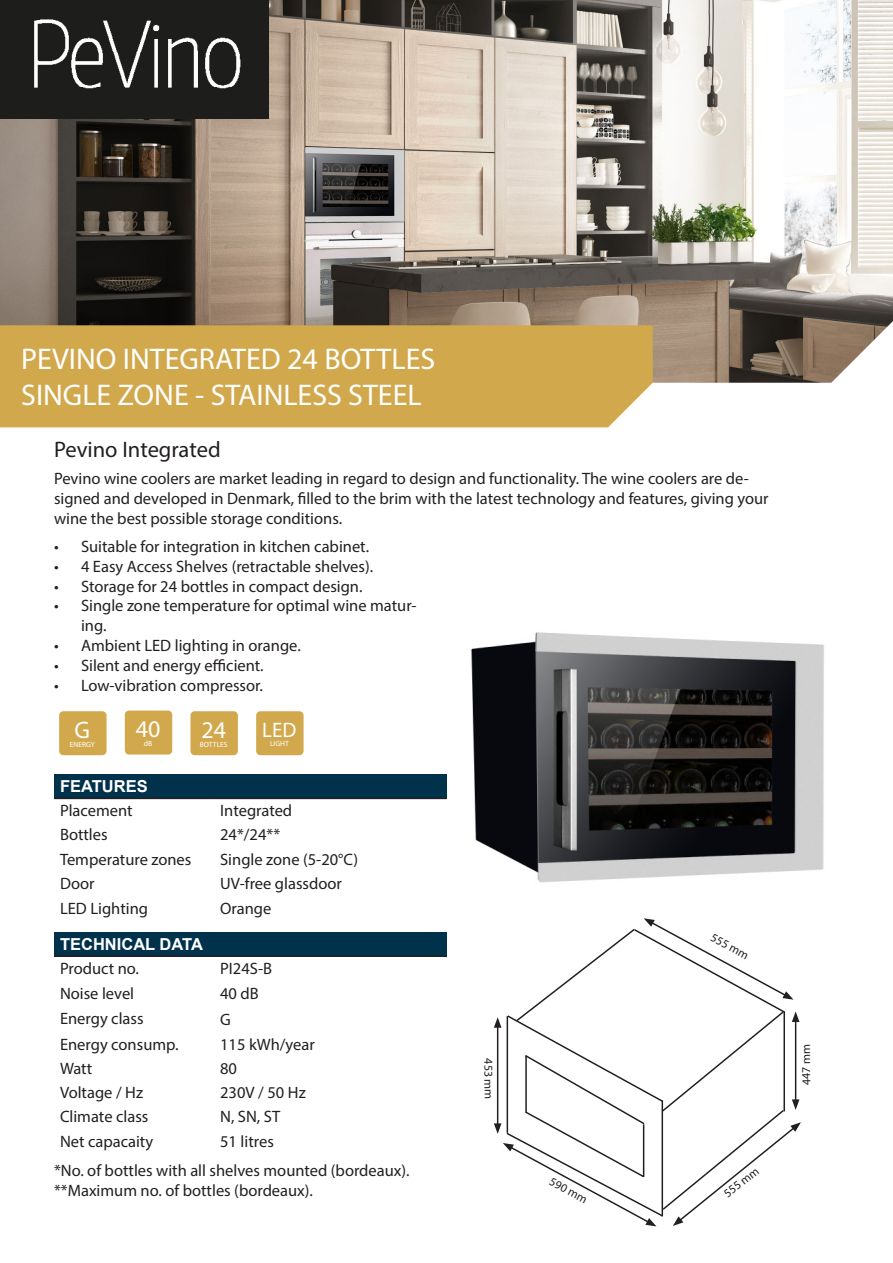
<style>
.page{position:relative;width:893px;height:1263px;background:#fff}
.page>*{position:absolute;margin:0;border:0;box-sizing:border-box;transform-origin:0 0}
.t1{font:30px/36px "Myriad Pro";color:#fff}
.t2{font:24px "Myriad Pro";color:#fff}
.t3{font:22.5px "Myriad Pro";color:#231f20}
.t4{font:21px "Myriad Pro";color:#fff}
.t5{font:16.5px/19.8px "Myriad Pro";color:#231f20}
.t6{font:700 16.5px "Arial";color:#fff}
.t7{font:12px "Myriad Pro";letter-spacing:-.01em;color:#231f20}
.t8{font:7.5px "Myriad Pro";color:#fff}
</style>
<div class="page">
<img style="left:471px;top:632px;width:353px;height:251px">
<div style="left:54px;top:932px;width:392px;height:24px;background:#00324c"></div>
<hr style="left:54px;top:955px;width:160px;height:2px;background:#231f20">
<hr style="left:214px;top:955px;width:232px;height:2px;background:#231f20">
<div style="left:54px;top:774px;width:392px;height:24px;background:#00324c"></div>
<hr style="left:54px;top:798px;width:160px;height:1px;background:#231f20">
<hr style="left:214px;top:798px;width:232px;height:1px;background:#231f20">
<img style="left:0;top:0;width:893px;height:383px">
<div style="left:0;top:325px;width:653px;height:102px;background:#d2a84d"></div>
<img style="left:0;top:0;width:269px;height:118px">
<div style="left:59px;top:711px;width:48px;height:44px;background:#d2a84d;border-radius:4px"></div>
<div style="left:125px;top:710px;width:47px;height:44px;background:#d2a84d;border-radius:4px"></div>
<div style="left:190px;top:711px;width:48px;height:44px;background:#d2a84d;border-radius:4px"></div>
<div style="left:256px;top:711px;width:48px;height:44px;background:#d2a84d;border-radius:4px"></div>
<svg style="left:494px;top:918px;width:307px;height:308px"></svg>
<p class="t1" style="left:21px;top:341px;width:415px">PEVINO INTEGRATED 24 BOTTLES<br>SINGLE ZONE - STAINLESS STEEL</p>
<p class="t3" style="left:54px;top:436px;width:168px">Pevino Integrated</p>
<p class="t5" style="left:54px;top:469px;width:716px">Pevino wine coolers are market leading in regard to design and functionality. The wine coolers are de&shy;signed and developed in Denmark, filled to the brim with the latest technology and features, giving your wine the best possible storage conditions.</p>
<p class="t5" style="left:54px;top:536px;width:317px">• Suitable for integration in kitchen cabinet.</p>
<p class="t5" style="left:54px;top:556px;width:321px">• 4 Easy Access Shelves (retractable shelves).</p>
<p class="t5" style="left:54px;top:576px;width:310px">• Storage for 24 bottles in compact design.</p>
<p class="t5" style="left:81px;top:596px;width:337px;text-indent:-27px">• Single zone temperature for optimal wine matur&shy;ing.</p>
<p class="t5" style="left:54px;top:635px;width:248px">• Ambient LED lighting in orange.</p>
<p class="t5" style="left:54px;top:655px;width:211px">• Silent and energy efficient.</p>
<p class="t5" style="left:54px;top:675px;width:211px">• Low-vibration compressor.</p>
<p class="t2" style="left:75px;top:715px;width:17px">G</p>
<p class="t8" style="left:70px;top:740px;width:27px">ENERGY</p>
<p class="t2" style="left:136px;top:714px;width:26px">40</p>
<p class="t8" style="left:144px;top:739px;width:10px">dB</p>
<p class="t2" style="left:201px;top:715px;width:26px">24</p>
<p class="t8" style="left:200px;top:740px;width:29px">BOTTLES</p>
<p class="t4" style="left:262px;top:717px;width:36px">LED</p>
<p class="t8" style="left:270px;top:738px;width:20px">LIGHT</p>
<p class="t6" style="left:60px;top:775px;width:89px">FEATURES</p>
<p class="t5" style="left:60px;top:800px;width:74px">Placement</p>
<p class="t5" style="left:220px;top:800px;width:74px">Integrated</p>
<p class="t5" style="left:60px;top:824px;width:49px">Bottles</p>
<p class="t5" style="left:220px;top:824px;width:62px">24*/24**</p>
<p class="t5" style="left:60px;top:849px;width:133px">Temperature zones</p>
<p class="t5" style="left:220px;top:849px;width:139px">Single zone (5-20°C)</p>
<p class="t5" style="left:60px;top:873px;width:36px">Door</p>
<p class="t5" style="left:220px;top:873px;width:123px">UV-free glassdoor</p>
<p class="t5" style="left:60px;top:898px;width:90px">LED Lighting</p>
<p class="t5" style="left:220px;top:898px;width:53px">Orange</p>
<p class="t6" style="left:60px;top:933px;width:144px">TECHNICAL DATA</p>
<p class="t5" style="left:60px;top:958px;width:81px">Product no.</p>
<p class="t5" style="left:220px;top:958px;width:53px">PI24S-B</p>
<p class="t5" style="left:60px;top:983px;width:76px">Noise level</p>
<p class="t5" style="left:220px;top:983px;width:40px">40 dB</p>
<p class="t5" style="left:60px;top:1009px;width:85px">Energy class</p>
<p class="t5" style="left:220px;top:1009px;width:12px">G</p>
<p class="t5" style="left:60px;top:1034px;width:120px">Energy consump.</p>
<p class="t5" style="left:220px;top:1034px;width:96px">115 kWh/year</p>
<p class="t5" style="left:60px;top:1058px;width:34px">Watt</p>
<p class="t5" style="left:220px;top:1058px;width:18px">80</p>
<p class="t5" style="left:60px;top:1082px;width:85px">Voltage / Hz</p>
<p class="t5" style="left:220px;top:1082px;width:87px">230V / 50 Hz</p>
<p class="t5" style="left:60px;top:1106px;width:90px">Climate class</p>
<p class="t5" style="left:220px;top:1106px;width:62px">N, SN, ST</p>
<p class="t5" style="left:60px;top:1131px;width:95px">Net capacaity</p>
<p class="t5" style="left:220px;top:1131px;width:55px">51 litres</p>
<p class="t5" style="left:54px;top:1160px;width:357px">*No. of bottles with all shelves mounted (bordeaux). **Maximum no. of bottles (bordeaux).</p>
<p class="t7" style="left:496px;top:1058px;width:43px;rotate:90deg">453 mm</p>
<p class="t7" style="left:554px;top:1174px;width:43px;rotate:28deg">590 mm</p>
<p class="t7" style="left:715px;top:930px;width:43px;rotate:28deg">555 mm</p>
<p class="t7" style="left:721px;top:1189px;width:43px;rotate:-38deg">555 mm</p>
<p class="t7" style="left:799px;top:1085px;width:43px;rotate:-90deg">447 mm</p>
</div>
